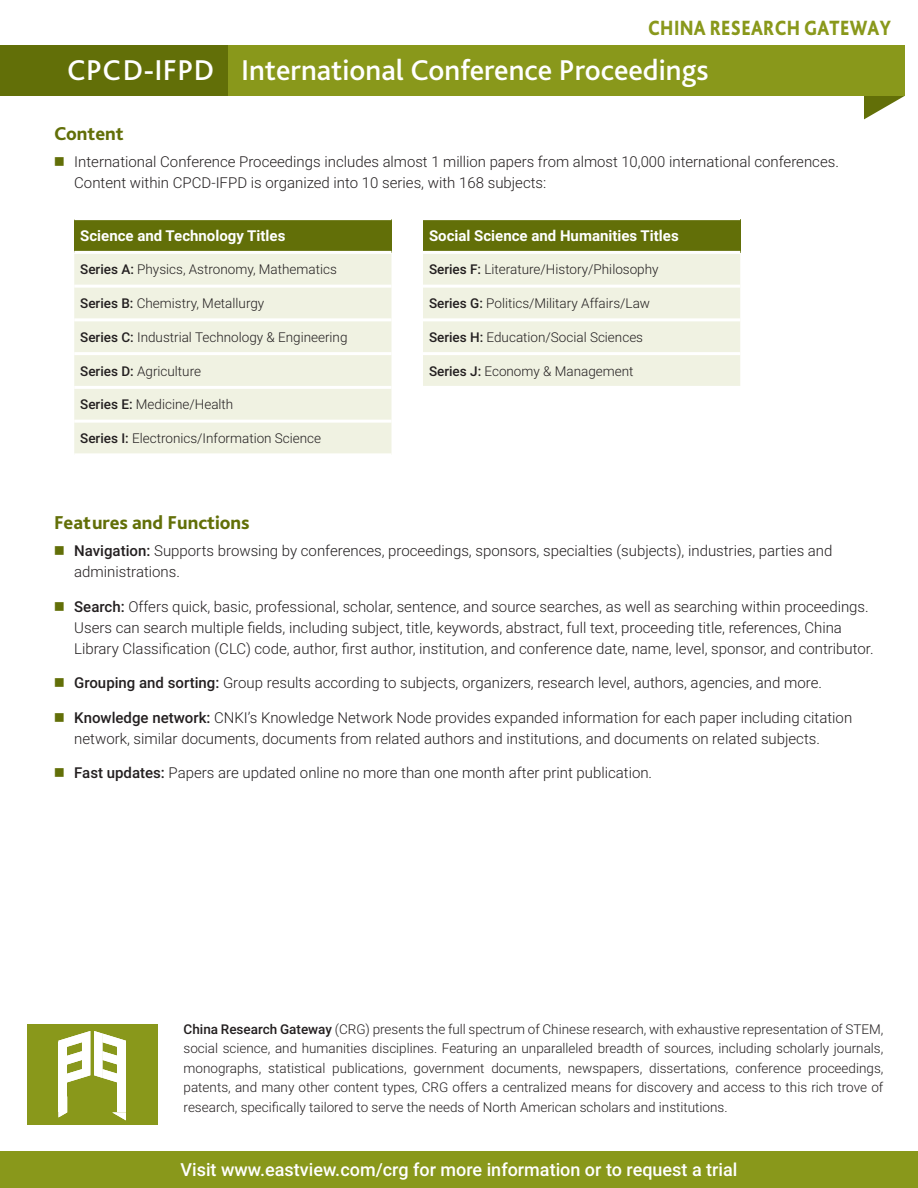
<style>
.page{position:relative;width:918px;height:1188px;background:#fff}
.page>*{position:absolute;margin:0;border:0;box-sizing:border-box;transform-origin:0 0}
.t1{font:500 30px "Bliss Pro";color:#fff}
.t2{font:800 21.6px "Bliss Pro";letter-spacing:.015em;color:#89981b;scale:.83 1}
.t3{font:800 19.5px "Bliss Pro";color:#626f08}
.t4{font:500 18px "Roboto";color:#fff}
.t5{font:300 15px/21px "Roboto";color:#231f20}
.t6{font:700 15px "Roboto";color:#fff}
.t7{font:300 13.5px/19.5px "Roboto";color:#231f20;text-align:justify}
.s1{font-weight:500}
</style>
<div class="page">
<div style="left:0;top:1151px;width:918px;height:37px;background:#89981b"></div>
<div style="left:27px;top:1024px;width:130px;height:101px;background:#89981b"></div>
<div style="left:117px;top:1042px;width:9px;height:70px;background:#fff"></div>
<div style="left:58px;top:1042px;width:9px;height:69px;background:#fff"></div>
<svg style="left:58px;top:1111px;width:9px;height:6px"></svg>
<svg style="left:58px;top:1031px;width:68px;height:52px"></svg>
<svg style="left:112px;top:1112px;width:14px;height:8px"></svg>
<svg style="left:864px;top:96px;width:40px;height:23px"></svg>
<div style="left:0;top:46px;width:905px;height:50px;background:#89981b"></div>
<div style="left:0;top:46px;width:228px;height:50px;background:#626f08"></div>
<div style="left:423px;top:219px;width:317px;height:33px;background:#626f08"></div>
<div style="left:423px;top:254px;width:317px;height:132px;background:#f0f2e2"></div>
<hr style="left:423px;top:285px;width:317px;height:3px;background:#fff">
<hr style="left:423px;top:318px;width:317px;height:3px;background:#fff">
<hr style="left:423px;top:352px;width:317px;height:3px;background:#fff">
<hr style="left:423px;top:217px;width:317px;height:3px;background:#fff">
<hr style="left:423px;top:251px;width:317px;height:3px;background:#fff">
<div style="left:74px;top:219px;width:318px;height:33px;background:#626f08"></div>
<div style="left:74px;top:254px;width:318px;height:199px;background:#f0f2e2"></div>
<hr style="left:74px;top:285px;width:318px;height:3px;background:#fff">
<hr style="left:74px;top:318px;width:318px;height:3px;background:#fff">
<hr style="left:74px;top:352px;width:318px;height:3px;background:#fff">
<hr style="left:74px;top:386px;width:318px;height:3px;background:#fff">
<hr style="left:74px;top:420px;width:318px;height:3px;background:#fff">
<hr style="left:74px;top:217px;width:318px;height:3px;background:#fff">
<hr style="left:74px;top:251px;width:318px;height:3px;background:#fff">
<h2 class="t2" style="left:648px;top:14px;width:294px">CHINA RESEARCH GATEWAY</h2>
<h1 class="t1" style="left:67px;top:51px;width:643px">CPCD-IFPD International Conference Proceedings</h1>
<h3 class="t3" style="left:54px;top:122px;width:71px">Content</h3>
<p class="t5" style="left:74px;top:151px;width:766px">International Conference Proceedings includes almost 1 million papers from almost 10,000 international conferences.<br>Content within CPCD-IFPD is organized into 10 series, with 168 subjects:</p>
<p class="t6" style="left:80px;top:225px;width:207px">Science and Technology Titles</p>
<p class="t7" style="left:80px;top:259px;width:258px"><span class="s1">Series A:</span> Physics, Astronomy, Mathematics</p>
<p class="t7" style="left:80px;top:293px;width:186px"><span class="s1">Series B:</span> Chemistry, Metallurgy</p>
<p class="t7" style="left:80px;top:327px;width:269px"><span class="s1">Series C:</span> Industrial Technology &amp; Engineering</p>
<p class="t7" style="left:80px;top:361px;width:122px"><span class="s1">Series D:</span> Agriculture</p>
<p class="t7" style="left:80px;top:394px;width:155px"><span class="s1">Series E:</span> Medicine/Health</p>
<p class="t7" style="left:80px;top:428px;width:243px"><span class="s1">Series I:</span> Electronics/Information Science</p>
<p class="t6" style="left:429px;top:225px;width:251px">Social Science and Humanities Titles</p>
<p class="t7" style="left:429px;top:259px;width:231px"><span class="s1">Series F:</span> Literature/History/Philosophy</p>
<p class="t7" style="left:429px;top:293px;width:223px"><span class="s1">Series G:</span> Politics/Military Affairs/Law</p>
<p class="t7" style="left:429px;top:327px;width:216px"><span class="s1">Series H:</span> Education/Social Sciences</p>
<p class="t7" style="left:429px;top:361px;width:206px"><span class="s1">Series J:</span> Economy &amp; Management</p>
<h3 class="t3" style="left:54px;top:510px;width:197px">Features and Functions</h3>
<p class="t5" style="left:74px;top:540px;width:760px"><span class="s1">Navigation:</span> Supports browsing by conferences, proceedings, sponsors, specialties (subjects), industries, parties and administrations.</p>
<p class="t5" style="left:74px;top:595px;width:801px"><span class="s1">Search:</span> Offers quick, basic, professional, scholar, sentence, and source searches, as well as searching within proceedings.<br>Users can search multiple fields, including subject, title, keywords, abstract, full text, proceeding title, references, China<br>Library Classification (CLC) code, author, first author, institution, and conference date, name, level, sponsor, and contributor.</p>
<p class="t5" style="left:74px;top:672px;width:749px"><span class="s1">Grouping and sorting:</span> Group results according to subjects, organizers, research level, authors, agencies, and more.</p>
<p class="t5" style="left:74px;top:706px;width:780px"><span class="s1">Knowledge network:</span> CNKI’s Knowledge Network Node provides expanded information for each paper including citation network, similar documents, documents from related authors and institutions, and documents on related subjects.</p>
<p class="t5" style="left:74px;top:762px;width:580px"><span class="s1">Fast updates:</span> Papers are updated online no more than one month after print publication.</p>
<p class="t7" style="left:184px;top:1019px;width:701px"><span class="s1">China Research Gateway</span> (CRG) presents the full spectrum of Chinese research, with exhaustive representation of STEM, social science, and humanities disciplines. Featuring an unparalleled breadth of sources, including scholarly journals, monographs, statistical publications, government documents, newspapers, dissertations, conference proceedings, patents, and many other content types, CRG offers a centralized means for discovery and access to this rich trove of research, specifically tailored to serve the needs of North American scholars and institutions.</p>
<p class="t4" style="left:181px;top:1157px;width:558px">Visit www.eastview.com/crg for more information or to request a trial</p>
</div>
